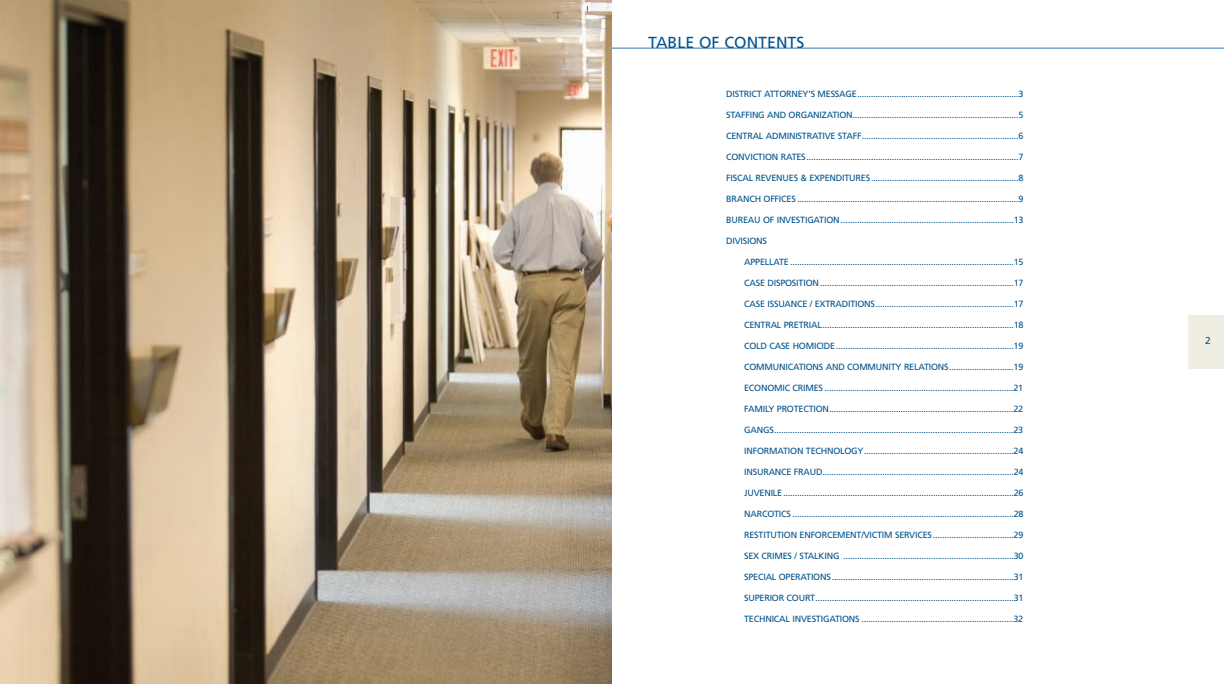
<style>
.page{position:relative;width:1224px;height:684px;background:#fff}
.page>*{position:absolute;margin:0;border:0;box-sizing:border-box;transform-origin:0 0}
.t1{font:16px "Frutiger";color:#00538d}
.t2{font:10px "Frutiger";color:#00538d}
.t3{font:9px "Frutiger";letter-spacing:-.02em;color:#00538d}
</style>
<div class="page">
<hr style="left:612px;top:48px;width:612px;height:1px;background:#3875a9">
<div style="left:1188px;top:315px;width:36px;height:54px;background:#f0ede2"></div>
<img style="left:0;top:0;width:612px;height:684px">
<h1 class="t1" style="left:648px;top:36px;width:158px">TABLE OF CONTENTS</h1>
<p class="t3" style="left:726px;top:90px;width:299px">DISTRICT ATTORNEY’S MESSAGE......................................................................3</p>
<p class="t3" style="left:726px;top:111px;width:299px">STAFFING AND ORGANIZATION........................................................................5</p>
<p class="t3" style="left:726px;top:132px;width:299px">CENTRAL ADMINISTRATIVE STAFF....................................................................6</p>
<p class="t3" style="left:726px;top:153px;width:299px">CONVICTION RATES............................................................................................7</p>
<p class="t3" style="left:726px;top:174px;width:299px">FISCAL REVENUES &amp; EXPENDITURES................................................................8</p>
<p class="t3" style="left:726px;top:195px;width:299px">BRANCH OFFICES ................................................................................................9</p>
<p class="t3" style="left:726px;top:216px;width:299px">BUREAU OF INVESTIGATION ...........................................................................13</p>
<p class="t3" style="left:726px;top:237px;width:42px">DIVISIONS</p>
<p class="t3" style="left:744px;top:258px;width:281px">APPELLATE .................................................................................................15</p>
<p class="t3" style="left:744px;top:279px;width:281px">CASE DISPOSITION ....................................................................................17</p>
<p class="t3" style="left:744px;top:300px;width:281px">CASE ISSUANCE / EXTRADITIONS............................................................17</p>
<p class="t3" style="left:744px;top:321px;width:281px">CENTRAL PRETRIAL...................................................................................18</p>
<p class="t3" style="left:744px;top:342px;width:281px">COLD CASE HOMICIDE.............................................................................19</p>
<p class="t3" style="left:744px;top:363px;width:281px">COMMUNICATIONS AND COMMUNITY RELATIONS............................19</p>
<p class="t3" style="left:744px;top:384px;width:281px">ECONOMIC CRIMES ..................................................................................21</p>
<p class="t3" style="left:744px;top:405px;width:281px">FAMILY PROTECTION................................................................................22</p>
<p class="t3" style="left:744px;top:426px;width:281px">GANGS........................................................................................................23</p>
<p class="t3" style="left:744px;top:447px;width:281px">INFORMATION TECHNOLOGY.................................................................24</p>
<p class="t3" style="left:744px;top:468px;width:281px">INSURANCE FRAUD...................................................................................24</p>
<p class="t3" style="left:744px;top:489px;width:281px">JUVENILE....................................................................................................26</p>
<p class="t3" style="left:744px;top:510px;width:281px">NARCOTICS ................................................................................................28</p>
<p class="t3" style="left:744px;top:531px;width:281px">RESTITUTION ENFORCEMENT/VICTIM SERVICES...................................29</p>
<p class="t3" style="left:744px;top:552px;width:281px">SEX CRIMES / STALKING ..........................................................................30</p>
<p class="t3" style="left:744px;top:573px;width:281px">SPECIAL OPERATIONS...............................................................................31</p>
<p class="t3" style="left:744px;top:594px;width:281px">SUPERIOR COURT......................................................................................31</p>
<p class="t3" style="left:744px;top:615px;width:281px">TECHNICAL INVESTIGATIONS ..................................................................32</p>
<p class="t2" style="left:1205px;top:337px;width:7px">2</p>
</div>
